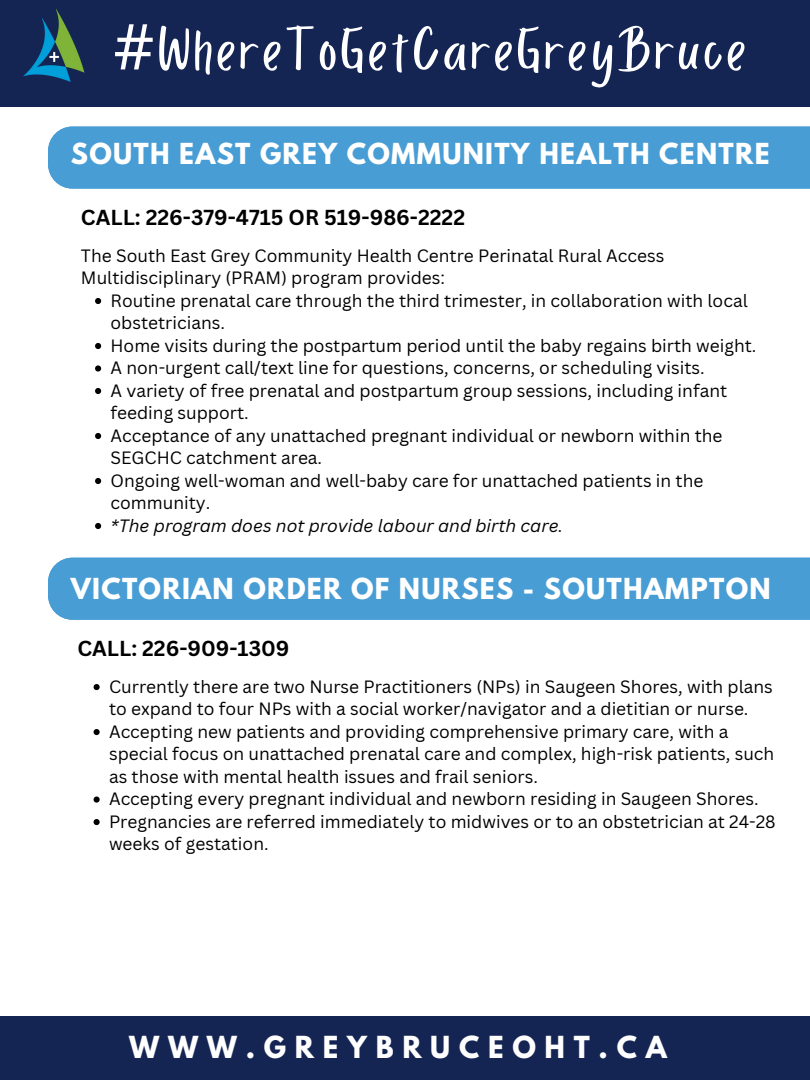
<style>
.page{position:relative;width:810px;height:1080px;background:#fff}
.page>*{position:absolute;margin:0;border:0;box-sizing:border-box;transform-origin:0 0}
.t1{font:63.25px "Porcelain";letter-spacing:.06em;color:#fff}
.t2{font:700 26.94px "League Spartan";letter-spacing:.325em;color:#fefefe}
.t3{font:700 25.62px "League Spartan";letter-spacing:.05em;color:#fff}
.t4{font:700 21.12px "Canva Sans";color:#000}
.t5{font:17.38px/22.5px "Canva Sans";color:#000}
.t6{font:italic 17.38px "Canva Sans";color:#000}
.s1{font-family:"Noto Sans"}
</style>
<div class="page">
<div style="left:0;top:0;width:810px;height:106px;background:#152553"></div>
<img style="left:23px;top:9px;width:62px;height:72px">
<div style="left:0;top:1016px;width:810px;height:64px;background:#152553"></div>
<div style="left:48px;top:127px;width:762px;height:61px;background:#489dd5"></div>
<svg style="left:95px;top:298px;width:6px;height:6px"></svg>
<svg style="left:95px;top:343px;width:6px;height:6px"></svg>
<svg style="left:95px;top:365px;width:6px;height:7px"></svg>
<svg style="left:95px;top:388px;width:6px;height:6px"></svg>
<svg style="left:95px;top:433px;width:6px;height:6px"></svg>
<svg style="left:95px;top:478px;width:6px;height:6px"></svg>
<svg style="left:95px;top:523px;width:6px;height:6px"></svg>
<div style="left:48px;top:558px;width:762px;height:62px;background:#489dd5"></div>
<svg style="left:94px;top:684px;width:6px;height:6px"></svg>
<svg style="left:94px;top:729px;width:6px;height:6px"></svg>
<svg style="left:94px;top:797px;width:6px;height:6px"></svg>
<svg style="left:94px;top:819px;width:6px;height:6px"></svg>
<p class="t1" style="left:113px;top:16px;width:634px"><span class="s1">#</span>WhereToGetCareGreyBruce</p>
<h3 class="t3" style="left:71px;top:141px;width:700px">SOUTH EAST GREY COMMUNITY HEALTH CENTRE</h3>
<p class="t4" style="left:81px;top:202px;width:386px">CALL: 226-379-4715 OR 519-986-2222</p>
<p class="t5" style="left:81px;top:244px;width:585px">The South East Grey Community Health Centre Perinatal Rural Access<br>Multidisciplinary (PRAM) program provides:</p>
<p class="t5" style="left:111px;top:289px;width:639px">Routine prenatal care through the third trimester, in collaboration with local obstetricians.</p>
<p class="t5" style="left:111px;top:334px;width:648px">Home visits during the postpartum period until the baby regains birth weight.</p>
<p class="t5" style="left:111px;top:356px;width:596px">A non-urgent call/text line for questions, concerns, or scheduling visits.</p>
<p class="t5" style="left:111px;top:379px;width:618px">A variety of free prenatal and postpartum group sessions, including infant feeding support.</p>
<p class="t5" style="left:111px;top:424px;width:614px">Acceptance of any unattached pregnant individual or newborn within the<br>SEGCHC catchment area.</p>
<p class="t5" style="left:111px;top:469px;width:594px">Ongoing well-woman and well-baby care for unattached patients in the community.</p>
<h3 class="t6" style="left:111px;top:513px;width:454px">*The program does not provide labour and birth care.</h3>
<h3 class="t3" style="left:71px;top:576px;width:701px">VICTORIAN ORDER OF NURSES - SOUTHAMPTON</h3>
<p class="t4" style="left:77px;top:633px;width:214px">CALL: 226-909-1309</p>
<p class="t5" style="left:109px;top:675px;width:665px">Currently there are two Nurse Practitioners (NPs) in Saugeen Shores, with plans to expand to four NPs with a social worker/navigator and a dietitian or nurse.</p>
<p class="t5" style="left:109px;top:720px;width:667px">Accepting new patients and providing comprehensive primary care, with a special focus on unattached prenatal care and complex, high-risk patients, such as those with mental health issues and frail seniors.</p>
<p class="t5" style="left:109px;top:787px;width:651px">Accepting every pregnant individual and newborn residing in Saugeen Shores.</p>
<p class="t5" style="left:109px;top:810px;width:668px">Pregnancies are referred immediately to midwives or to an obstetrician at 24-28 weeks of gestation.</p>
<h1 class="t2" style="left:129px;top:1034px;width:539px">WWW.GREYBRUCEOHT.CA</h1>
</div>
